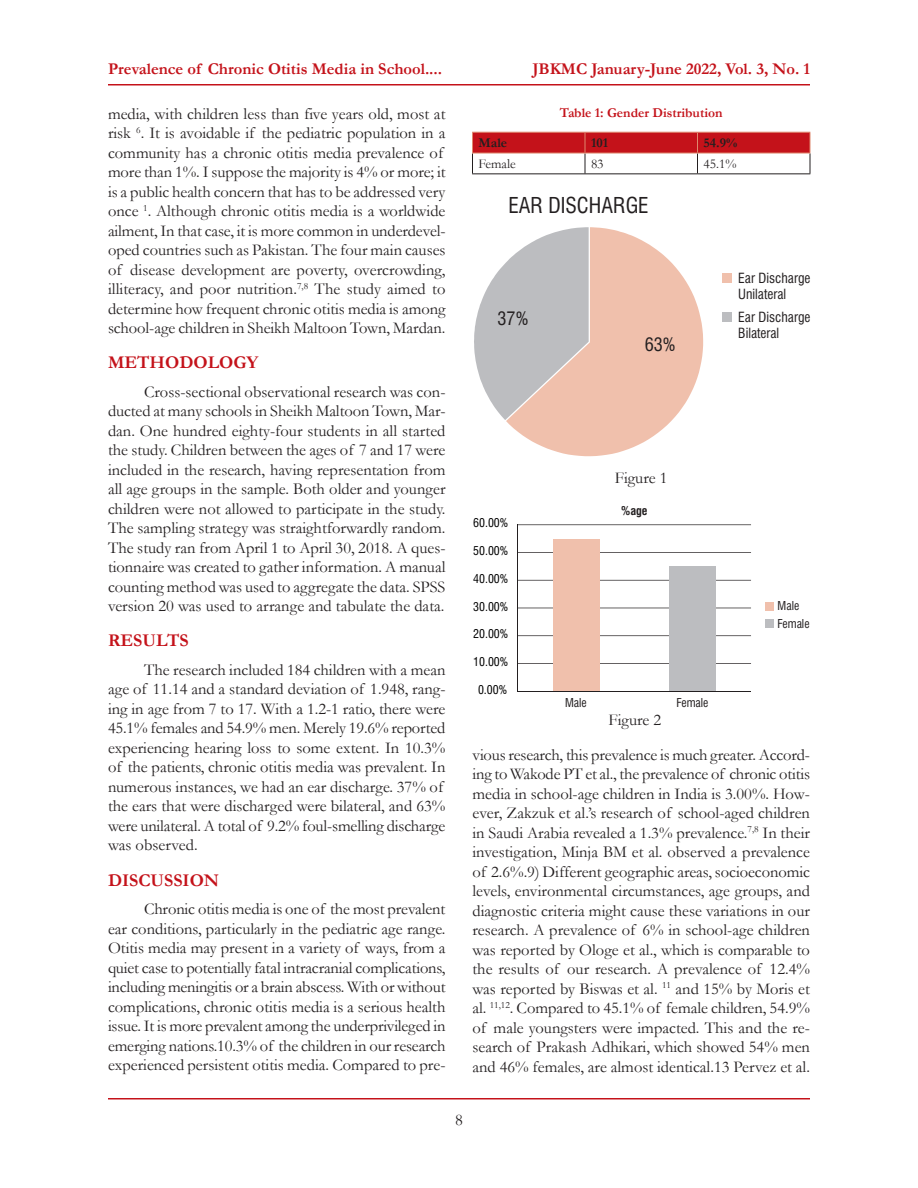
<style>
.page{position:relative;width:918px;height:1188px;background:#fff}
.page>*{position:absolute;margin:0;border:0;box-sizing:border-box;transform-origin:0 0}
.t1{font:condensed 21.3px "Swiss 721 BT";color:#231f20}
.t2{font:condensed 18.3px "Swiss 721 BT";color:#231f20}
.Subhead_1{font:700 18px "Garamond";color:#c4121a}
.Body_text{font:16.5px/19.5px "Garamond";color:#231f20;text-align:justify}
.t3{font:700 16.5px "Garamond";color:#c4121a}
.t4{font:condensed 13.65px/15.8px "Swiss 721 BT";color:#231f20}
.Table_Heading{font:700 13.5px "Garamond";color:#c4121a}
.Table_Text{font:13.5px "Garamond";color:#231f20}
.Table_Text-2{font:700 13.5px "Garamond";color:#231f20}
.t5{font:condensed 12px "Swiss 721 BT";color:#000}
.t6{font:condensed 12px/17.5px "Swiss 721 BT";color:#231f20}
.t7{font:700 condensed 12px "Swiss 721 BT";color:#231f20}
</style>
<div class="page">
<hr style="left:108px;top:84px;width:702px;height:2px;background:#c4121a">
<hr style="left:108px;top:1098px;width:702px;height:2px;background:#c4121a">
<hr style="left:472px;top:173px;width:113px;height:1px;background:#231f20">
<hr style="left:585px;top:173px;width:113px;height:1px;background:#231f20">
<hr style="left:698px;top:173px;width:112px;height:1px;background:#231f20">
<svg style="left:472px;top:132px;width:339px;height:41px"></svg>
<hr style="left:698px;top:153px;width:112px;height:1px;background:#df886e">
<svg style="left:509px;top:227px;width:194px;height:229px;fill:#f0c0ac"></svg>
<svg style="left:474px;top:227px;width:118px;height:197px"></svg>
<div style="left:722px;top:274px;width:10px;height:9px;background:#f0c0ac"></div>
<div style="left:722px;top:313px;width:10px;height:9px;background:#bcbdc0"></div>
<hr style="left:518px;top:663px;width:233px;height:1px;background:#231f20">
<hr style="left:518px;top:635px;width:233px;height:1px;background:#231f20">
<hr style="left:518px;top:608px;width:233px;height:1px;background:#231f20">
<hr style="left:518px;top:580px;width:233px;height:1px;background:#231f20">
<hr style="left:518px;top:552px;width:233px;height:1px;background:#231f20">
<hr style="left:518px;top:524px;width:233px;height:1px;background:#231f20">
<div style="left:553px;top:539px;width:46px;height:152px;background:#f0c0ac"></div>
<div style="left:669px;top:566px;width:47px;height:125px;background:#bcbdc0"></div>
<hr style="left:517px;top:525px;width:1px;height:166px;background:#231f20">
<hr style="left:518px;top:691px;width:233px;height:1px;background:#231f20">
<div style="left:765px;top:602px;width:9px;height:8px;background:#f0c0ac"></div>
<div style="left:765px;top:619px;width:9px;height:9px;background:#bcbdc0"></div>
<p class="t3" style="left:108px;top:58px;width:336px">Prevalence of Chronic Otitis Media in School....</p>
<p class="t3" style="left:532px;top:58px;width:279px">JBKMC January-June 2022, Vol. 3, No. 1</p>
<p class="Body_text" style="left:108px;top:103px;width:339px;text-align:left">media, with children less than five years old, most at risk <sup>6</sup>. It is avoidable if the pediatric population in a community has a chronic otitis media prevalence of more than 1%. I suppose the majority is 4% or more; it is a public health concern that has to be addressed very once <sup>1</sup>. Although chronic otitis media is a worldwide ailment, In that case, it is more common in underdevel&shy;oped countries such as Pakistan. The four main causes of disease development are poverty, overcrowding, illiteracy, and poor nutrition.<sup>7,8</sup> The study aimed to determine how frequent chronic otitis media is among school-age children in Sheikh Maltoon Town, Mardan.</p>
<p class="Subhead_1" style="left:108px;top:350px;width:152px">METHODOLOGY</p>
<p class="Body_text" style="left:108px;top:382px;width:339px;text-indent:36px">Cross-sectional observational research was con&shy;ducted at many schools in Sheikh Maltoon Town, Mar&shy;dan. One hundred eighty-four students in all started the study. Children between the ages of 7 and 17 were included in the research, having representation from all age groups in the sample. Both older and younger children were not allowed to participate in the study.<br>The sampling strategy was straightforwardly random.<br>The study ran from April 1 to April 30, 2018. A ques&shy;tionnaire was created to gather information. A manual counting method was used to aggregate the data. SPSS version 20 was used to arrange and tabulate the data.</p>
<p class="Subhead_1" style="left:108px;top:629px;width:82px">RESULTS</p>
<p class="Body_text" style="left:108px;top:660px;width:339px;text-align:left;text-indent:36px">The research included 184 children with a mean age of 11.14 and a standard deviation of 1.948, rang&shy;ing in age from 7 to 17. With a 1.2-1 ratio, there were 45.1% females and 54.9% men. Merely 19.6% reported experiencing hearing loss to some extent. In 10.3% of the patients, chronic otitis media was prevalent. In numerous instances, we had an ear discharge. 37% of the ears that were discharged were bilateral, and 63% were unilateral. A total of 9.2% foul-smelling discharge was observed.</p>
<p class="Subhead_1" style="left:108px;top:868px;width:113px">DISCUSSION</p>
<p class="Body_text" style="left:108px;top:899px;width:339px;text-indent:36px">Chronic otitis media is one of the most prevalent ear conditions, particularly in the pediatric age range.<br>Otitis media may present in a variety of ways, from a quiet case to potentially fatal intracranial complications, including meningitis or a brain abscess. With or without complications, chronic otitis media is a serious health issue. It is more prevalent among the underprivileged in emerging nations.10.3% of the children in our research experienced persistent otitis media. Compared to pre-</p>
<p class="Table_Heading" style="left:560px;top:103px;width:164px">Table 1: Gender Distribution</p>
<p class="Table_Text-2" style="left:478px;top:134px;width:30px">Male</p>
<p class="Table_Text-2" style="left:591px;top:134px;width:19px">101</p>
<p class="Table_Text-2" style="left:704px;top:134px;width:35px">54.9%</p>
<p class="Table_Text" style="left:478px;top:155px;width:39px">Female</p>
<p class="Table_Text" style="left:591px;top:155px;width:14px">83</p>
<p class="Table_Text" style="left:704px;top:155px;width:35px">45.1%</p>
<p class="t1" style="left:508px;top:197px;width:142px">EAR DISCHARGE</p>
<p class="t4" style="left:738px;top:271px;width:74px">Ear Discharge<br>Unilateral</p>
<p class="t4" style="left:738px;top:310px;width:74px">Ear Discharge<br>Bilateral</p>
<p class="t2" style="left:498px;top:311px;width:32px">37%</p>
<p class="t2" style="left:645px;top:337px;width:32px">63%</p>
<p class="Body_text" style="left:615px;top:468px;width:54px">Figure 1</p>
<p class="t7" style="left:621px;top:505px;width:28px">%age</p>
<p class="t5" style="left:473px;top:518px;width:37px">60.00%</p>
<p class="t5" style="left:473px;top:546px;width:37px">50.00%</p>
<p class="t5" style="left:473px;top:574px;width:37px">40.00%</p>
<p class="t6" style="left:778px;top:598px;width:33px">Male<br>Female</p>
<p class="t5" style="left:473px;top:601px;width:37px">30.00%</p>
<p class="t5" style="left:473px;top:629px;width:37px">20.00%</p>
<p class="t5" style="left:473px;top:657px;width:37px">10.00%</p>
<p class="t5" style="left:478px;top:685px;width:31px">0.00%</p>
<p class="t6" style="left:565px;top:694px;width:23px">Male</p>
<p class="t6" style="left:677px;top:694px;width:33px">Female</p>
<p class="Body_text" style="left:609px;top:710px;width:54px">Figure 2</p>
<p class="Body_text" style="left:472px;top:744px;width:339px">vious research, this prevalence is much greater. Accord&shy;ing to Wakode PT et al., the prevalence of chronic otitis media in school-age children in India is 3.00%. How&shy;ever, Zakzuk et al.’s research of school-aged children in Saudi Arabia revealed a 1.3% prevalence.<sup>7,8</sup> In their investigation, Minja BM et al. observed a prevalence of 2.6%.9) Different geographic areas, socioeconomic levels, environmental circumstances, age groups, and diagnostic criteria might cause these variations in our research. A prevalence of 6% in school-age children was reported by Ologe et al., which is comparable to the results of our research. A prevalence of 12.4% was reported by Biswas et al. <sup>11</sup> and 15% by Moris et al. <sup>11,12</sup>. Compared to 45.1% of female children, 54.9% of male youngsters were impacted. This and the re&shy;search of Prakash Adhikari, which showed 54% men and 46% females, are almost identical.13 Pervez et al.</p>
<p class="Body_text" style="left:455px;top:1110px;width:9px">8</p>
</div>
